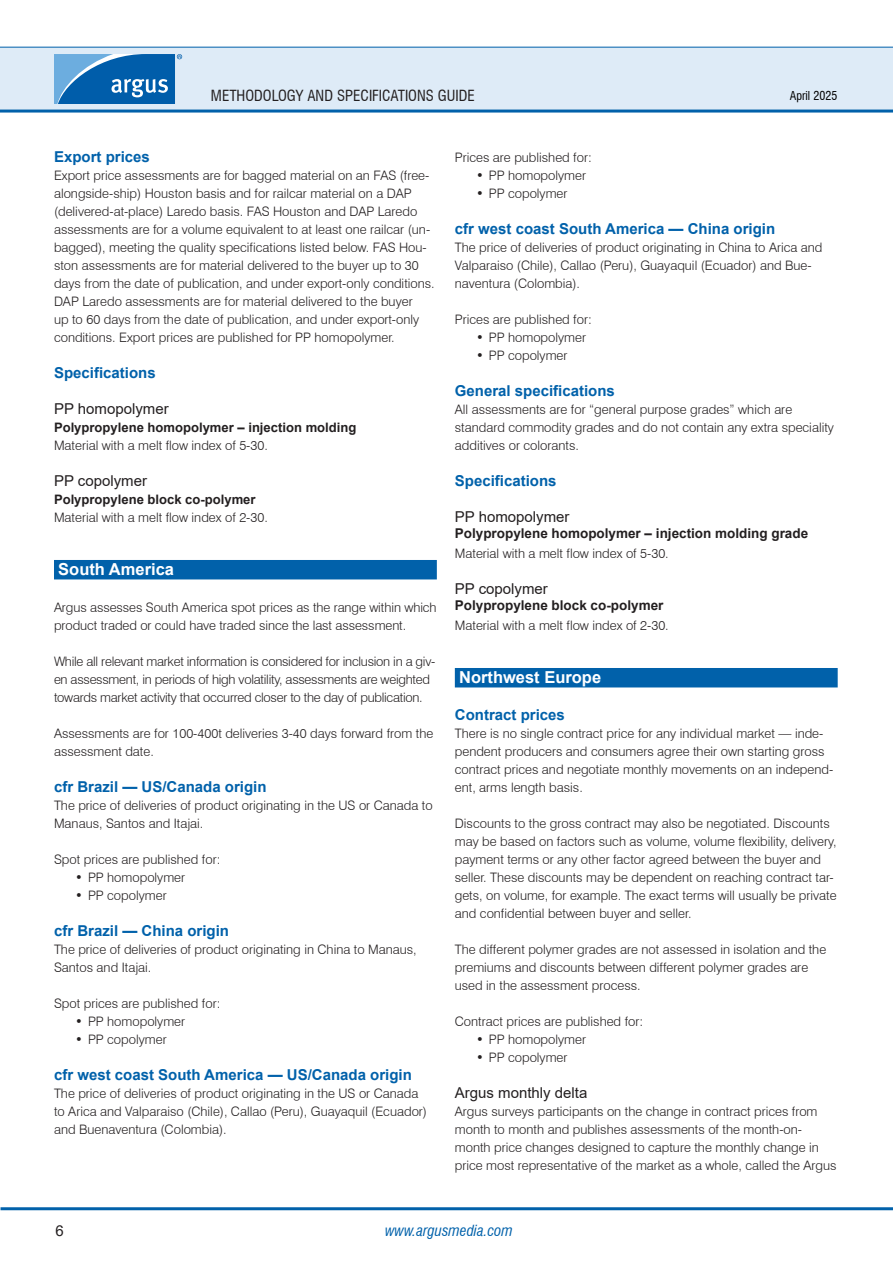
<style>
.page{position:relative;width:893px;height:1263px;background:#fff}
.page>*{position:absolute;margin:0;border:0;box-sizing:border-box;transform-origin:0 0}
.H1_-_Section_header_-_WOB{font:700 16.5px "Arial";color:#fff}
.H2_-_Bold_headline_-_old_H4{font:700 15px "Arial";color:#0161aa}
.H3_-_headline__no_bold__-_old_H5{font:15px "Arial";color:#231f20}
.t1{font:condensed 15px "Swiss 721 BT";color:#231f20}
.t2{font:italic condensed 15px "Swiss 721 BT";color:#0161aa}
.H4_-_headline__no_bold__9pt{font:700 13.5px "Arial";color:#231f20}
.P1_-_Body_Text{font:300 13.05px/18px "Swiss 721 BT";color:#231f20}
.P1_-_Body_Text-2{font:300 13.05px/18px "Swiss 721 BT";letter-spacing:-.02em;color:#231f20}
.P1_-_Body_Text-3{font:700 13.05px "Arial";color:#231f20}
.t3{font:condensed 12px "Swiss 721 BT";color:#000}
</style>
<div class="page">
<div style="left:0;top:47px;width:893px;height:64px;background:#deebf7"></div>
<hr style="left:0;top:110px;width:893px;height:3px;background:#0161aa">
<hr style="left:0;top:47px;width:893px;height:1px;background:#0161aa">
<hr style="left:1px;top:1207px;width:892px;height:3px;background:#0161aa">
<svg style="left:54px;top:54px;width:128px;height:50px;background:#3883c0"></svg>
<div style="left:54px;top:560px;width:383px;height:19px;background:#0161aa"></div>
<div style="left:455px;top:668px;width:383px;height:19px;background:#0161aa"></div>
<p class="t1" style="left:211px;top:86px;width:265px">METHODOLOGY AND SPECIFICATIONS GUIDE</p>
<p class="t3" style="left:790px;top:88px;width:49px">April 2025</p>
<p class="H2_-_Bold_headline_-_old_H4" style="left:54px;top:146px;width:97px">Export prices</p>
<p class="P1_-_Body_Text" style="left:54px;top:166px;width:382px">Export price assessments are for bagged material on an FAS (free&shy;alongside-ship) Houston basis and for railcar material on a DAP (delivered-at-place) Laredo basis. FAS Houston and DAP Laredo assessments are for a volume equivalent to at least one railcar (un&shy;bagged), meeting the quality specifications listed below. FAS Hou&shy;ston assessments are for material delivered to the buyer up to 30 days from the date of publication, and under export-only conditions.<br>DAP Laredo assessments are for material delivered to the buyer<br>up to 60 days from the date of publication, and under export-only conditions. Export prices are published for PP homopolymer.</p>
<p class="H2_-_Bold_headline_-_old_H4" style="left:54px;top:362px;width:103px">Specifications</p>
<p class="H3_-_headline__no_bold__-_old_H5" style="left:54px;top:398px;width:116px">PP homopolymer</p>
<p class="P1_-_Body_Text-3" style="left:54px;top:418px;width:304px">Polypropylene homopolymer – injection molding</p>
<p class="P1_-_Body_Text" style="left:54px;top:436px;width:215px">Material with a melt flow index of 5-30.</p>
<p class="H3_-_headline__no_bold__-_old_H5" style="left:54px;top:470px;width:95px">PP copolymer</p>
<p class="P1_-_Body_Text-3" style="left:54px;top:490px;width:203px">Polypropylene block co-polymer</p>
<p class="P1_-_Body_Text" style="left:54px;top:508px;width:215px">Material with a melt flow index of 2-30.</p>
<p class="H1_-_Section_header_-_WOB" style="left:58px;top:558px;width:117px">South America</p>
<p class="P1_-_Body_Text" style="left:54px;top:598px;width:384px">Argus assesses South America spot prices as the range within which product traded or could have traded since the last assessment.</p>
<p class="P1_-_Body_Text-2" style="left:54px;top:652px;width:383px">While all relevant market information is considered for inclusion in a giv&shy;en assessment, in periods of high volatility, assessments are weighted towards market activity that occurred closer to the day of publication.</p>
<p class="P1_-_Body_Text" style="left:54px;top:724px;width:381px">Assessments are for 100-400t deliveries 3-40 days forward from the assessment date.</p>
<p class="H2_-_Bold_headline_-_old_H4" style="left:54px;top:776px;width:214px">cfr Brazil — US/Canada origin</p>
<p class="P1_-_Body_Text" style="left:54px;top:796px;width:380px">The price of deliveries of product originating in the US or Canada to<br>Manaus, Santos and Itajai.</p>
<p class="P1_-_Body_Text" style="left:54px;top:850px;width:168px">Spot prices are published for:</p>
<p class="P1_-_Body_Text" style="left:75px;top:868px;width:111px">• PP homopolymer</p>
<p class="P1_-_Body_Text" style="left:75px;top:886px;width:93px">• PP copolymer</p>
<p class="H2_-_Bold_headline_-_old_H4" style="left:54px;top:920px;width:177px">cfr Brazil — China origin</p>
<p class="P1_-_Body_Text" style="left:54px;top:940px;width:364px">The price of deliveries of product originating in China to Manaus,<br>Santos and Itajai.</p>
<p class="P1_-_Body_Text" style="left:54px;top:994px;width:168px">Spot prices are published for:</p>
<p class="P1_-_Body_Text" style="left:75px;top:1012px;width:111px">• PP homopolymer</p>
<p class="P1_-_Body_Text" style="left:75px;top:1030px;width:93px">• PP copolymer</p>
<p class="H2_-_Bold_headline_-_old_H4" style="left:54px;top:1064px;width:359px">cfr west coast South America — US/Canada origin</p>
<p class="P1_-_Body_Text" style="left:54px;top:1084px;width:375px">The price of deliveries of product originating in the US or Canada to Arica and Valparaiso (Chile), Callao (Peru), Guayaquil (Ecuador) and Buenaventura (Colombia).</p>
<p class="P1_-_Body_Text" style="left:455px;top:148px;width:138px">Prices are published for:</p>
<p class="P1_-_Body_Text" style="left:476px;top:166px;width:111px">• PP homopolymer</p>
<p class="P1_-_Body_Text" style="left:476px;top:184px;width:93px">• PP copolymer</p>
<p class="H2_-_Bold_headline_-_old_H4" style="left:455px;top:218px;width:322px">cfr west coast South America — China origin</p>
<p class="P1_-_Body_Text" style="left:455px;top:238px;width:369px">The price of deliveries of product originating in China to Arica and<br>Valparaiso (Chile), Callao (Peru), Guayaquil (Ecuador) and Bue&shy;naventura (Colombia).</p>
<p class="P1_-_Body_Text" style="left:455px;top:310px;width:138px">Prices are published for:</p>
<p class="P1_-_Body_Text" style="left:476px;top:328px;width:111px">• PP homopolymer</p>
<p class="P1_-_Body_Text" style="left:476px;top:346px;width:93px">• PP copolymer</p>
<p class="H2_-_Bold_headline_-_old_H4" style="left:455px;top:380px;width:162px">General specifications</p>
<p class="P1_-_Body_Text" style="left:455px;top:400px;width:381px">All assessments are for “general purpose grades” which are standard commodity grades and do not contain any extra speciality additives or colorants.</p>
<p class="H2_-_Bold_headline_-_old_H4" style="left:455px;top:470px;width:103px">Specifications</p>
<p class="H3_-_headline__no_bold__-_old_H5" style="left:455px;top:506px;width:116px">PP homopolymer</p>
<p class="H4_-_headline__no_bold__9pt" style="left:455px;top:524px;width:355px">Polypropylene homopolymer – injection molding grade</p>
<p class="P1_-_Body_Text" style="left:455px;top:544px;width:215px">Material with a melt flow index of 5-30.</p>
<p class="H3_-_headline__no_bold__-_old_H5" style="left:455px;top:578px;width:95px">PP copolymer</p>
<p class="H4_-_headline__no_bold__9pt" style="left:455px;top:596px;width:210px">Polypropylene block co-polymer</p>
<p class="P1_-_Body_Text" style="left:455px;top:616px;width:215px">Material with a melt flow index of 2-30.</p>
<p class="H1_-_Section_header_-_WOB" style="left:459px;top:666px;width:144px">Northwest Europe</p>
<p class="H2_-_Bold_headline_-_old_H4" style="left:455px;top:704px;width:112px">Contract prices</p>
<p class="P1_-_Body_Text" style="left:455px;top:724px;width:380px">There is no single contract price for any individual market — inde&shy;pendent producers and consumers agree their own starting gross contract prices and negotiate monthly movements on an independ&shy;ent, arms length basis.</p>
<p class="P1_-_Body_Text" style="left:455px;top:814px;width:383px">Discounts to the gross contract may also be negotiated. Discounts may be based on factors such as volume, volume flexibility, delivery, payment terms or any other factor agreed between the buyer and seller. These discounts may be dependent on reaching contract tar&shy;gets, on volume, for example. The exact terms will usually be private</p>
<p class="P1_-_Body_Text" style="left:455px;top:904px;width:238px">and confidential between buyer and seller.</p>
<p class="P1_-_Body_Text" style="left:455px;top:940px;width:373px">The different polymer grades are not assessed in isolation and the premiums and discounts between different polymer grades are used in the assessment process.</p>
<p class="P1_-_Body_Text" style="left:455px;top:1012px;width:190px">Contract prices are published for:</p>
<p class="P1_-_Body_Text" style="left:476px;top:1030px;width:111px">• PP homopolymer</p>
<p class="P1_-_Body_Text" style="left:476px;top:1048px;width:93px">• PP copolymer</p>
<p class="H3_-_headline__no_bold__-_old_H5" style="left:455px;top:1082px;width:134px">Argus monthly delta</p>
<p class="P1_-_Body_Text" style="left:455px;top:1102px;width:383px">Argus surveys participants on the change in contract prices from month to month and publishes assessments of the month-on&shy;month price changes designed to capture the monthly change in price most representative of the market as a whole, called the Argus</p>
<p class="H3_-_headline__no_bold__-_old_H5" style="left:55px;top:1220px;width:10px">6</p>
<p class="t2" style="left:385px;top:1221px;width:129px">www.argusmedia.com</p>
</div>
